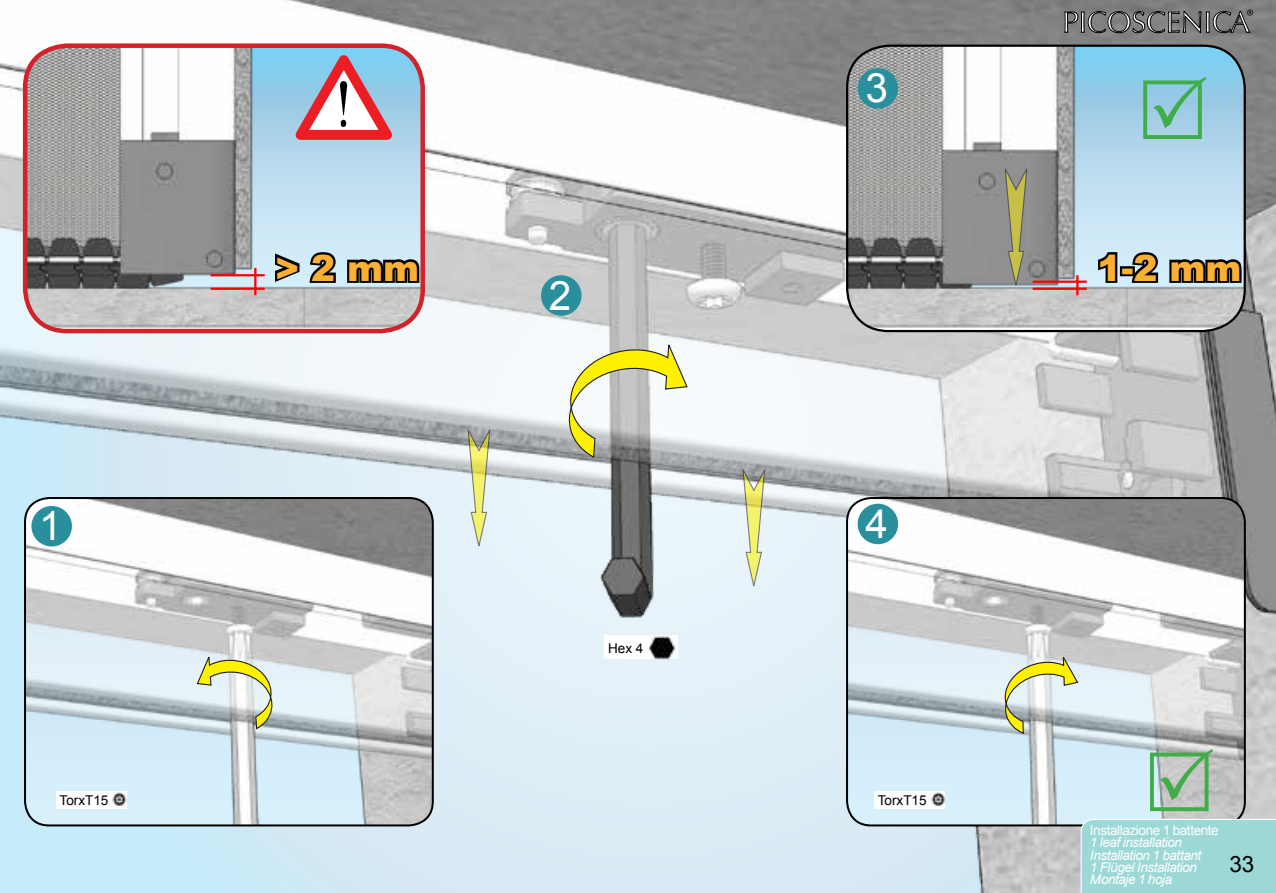
<style>
.page{position:relative;width:1276px;height:893px;background:#fff}
.page>*{position:absolute;margin:0;border:0;box-sizing:border-box;transform-origin:0 0}
.t1{font:40.5px "Arial";color:#fff}
.t2{font:900 36px "Arial";color:#fbb034}
.t3{font:29.7px "Optima LT Std";color:#fff}
.t4{font:22.5px "Arial";color:#000}
.t5{font:italic 13.5px/12.4px "Arial";letter-spacing:-.03em;color:#fff}
.t6{font:13.5px "Arial";letter-spacing:-.03em;color:#fff}
.t7{font:13.5px "Arial";color:#000}
</style>
<div class="page">
<img style="left:0;top:0;width:1276px;height:893px">
<div style="left:541px;top:275px;width:40px;height:41px;background:#298f9d;border-radius:50%"></div>
<img style="left:25px;top:46px;width:398px;height:285px">
<div style="left:23px;top:43px;width:402px;height:290px;border:4px solid #d2232a;border-radius:42px"></div>
<svg style="left:287px;top:40px;width:117px;height:108px"></svg>
<img style="left:25px;top:498px;width:408px;height:327px">
<div style="left:24px;top:497px;width:410px;height:329px;border:2px solid #000;border-radius:24px"></div>
<img style="left:847px;top:498px;width:397px;height:327px">
<div style="left:846px;top:497px;width:399px;height:329px;border:2px solid #000;border-radius:24px"></div>
<svg style="left:196px;top:652px;width:82px;height:78px;background:#d2d6b7"></svg>
<svg style="left:561px;top:340px;width:127px;height:119px"></svg>
<svg style="left:998px;top:653px;width:81px;height:82px;background:#d1d6b8"></svg>
<svg style="left:466px;top:427px;width:25px;height:121px;background:#d3d7ac"></svg>
<svg style="left:741px;top:467px;width:25px;height:121px;background:#d5d9ae"></svg>
<img style="left:847px;top:46px;width:397px;height:285px">
<div style="left:846px;top:45px;width:399px;height:287px;border:2px solid #000;border-radius:42px"></div>
<svg style="left:1003px;top:166px;width:25px;height:121px;background:#9d9b72"></svg>
<div style="left:604px;top:635px;width:73px;height:24px;background:#fff"></div>
<img style="left:649px;top:635px;width:27px;height:24px">
<img style="left:56px;top:792px;width:71px;height:16px">
<img style="left:874px;top:792px;width:71px;height:16px">
<div style="left:31px;top:506px;width:41px;height:40px;background:#298f9d;border-radius:50%"></div>
<div style="left:857px;top:504px;width:41px;height:40px;background:#298f9d;border-radius:50%"></div>
<div style="left:857px;top:68px;width:41px;height:41px;background:#298f9d;border-radius:50%"></div>
<hr style="left:211px;top:274px;width:54px;height:2px;background:#f00">
<hr style="left:211px;top:288px;width:54px;height:2px;background:#f00">
<hr style="left:254px;top:268px;width:2px;height:27px;background:#f00">
<svg style="left:271px;top:249px;width:68px;height:36px;background:#7f8f97"></svg>
<svg style="left:345px;top:256px;width:76px;height:29px;background:#4f585d"></svg>
<hr style="left:1032px;top:281px;width:54px;height:2px;background:#f00">
<hr style="left:1032px;top:288px;width:54px;height:2px;background:#f00">
<hr style="left:1076px;top:275px;width:2px;height:20px;background:#f00">
<svg style="left:1095px;top:248px;width:24px;height:37px"></svg>
<div style="left:1120px;top:266px;width:14px;height:10px;border:4px solid #000"></div>
<svg style="left:1129px;top:249px;width:32px;height:36px"></svg>
<svg style="left:1167px;top:256px;width:76px;height:29px;background:#4f595e"></svg>
<div style="left:1080px;top:819px;width:196px;height:74px;background:#9cd8d6"></div>
<svg style="left:1064px;top:10px;width:189px;height:23px;background:#626262"></svg>
<svg style="left:1143px;top:76px;width:63px;height:63px;background:#9bcce6"></svg>
<svg style="left:1150px;top:748px;width:63px;height:63px;background:#c3c7c9"></svg>
<h1 class="t1" style="left:865px;top:62px;width:24px">3</h1>
<h3 class="t3" style="left:1062px;top:5px;width:189px">PICOSCENICA</h3>
<h2 class="t2" style="left:275px;top:248px;width:145px">&gt; 2 mm</h2>
<h2 class="t2" style="left:1097px;top:248px;width:145px">1-2 mm</h2>
<h1 class="t1" style="left:549px;top:269px;width:24px">2</h1>
<h1 class="t1" style="left:39px;top:500px;width:24px">1</h1>
<h1 class="t1" style="left:865px;top:497px;width:24px">4</h1>
<p class="t7" style="left:608px;top:640px;width:37px">Hex 4</p>
<p class="t7" style="left:60px;top:791px;width:50px">TorxT15</p>
<p class="t7" style="left:878px;top:791px;width:50px">TorxT15</p>
<p class="t6" style="left:1090px;top:821px;width:130px">Installazione 1 battente</p>
<p class="t5" style="left:1090px;top:836px;width:113px">1 leaf installation<br>Installation 1 battant<br>1 Flügel Installation<br>Montaje 1 hoja</p>
<h3 class="t4" style="left:1229px;top:850px;width:27px">33</h3>
</div>
